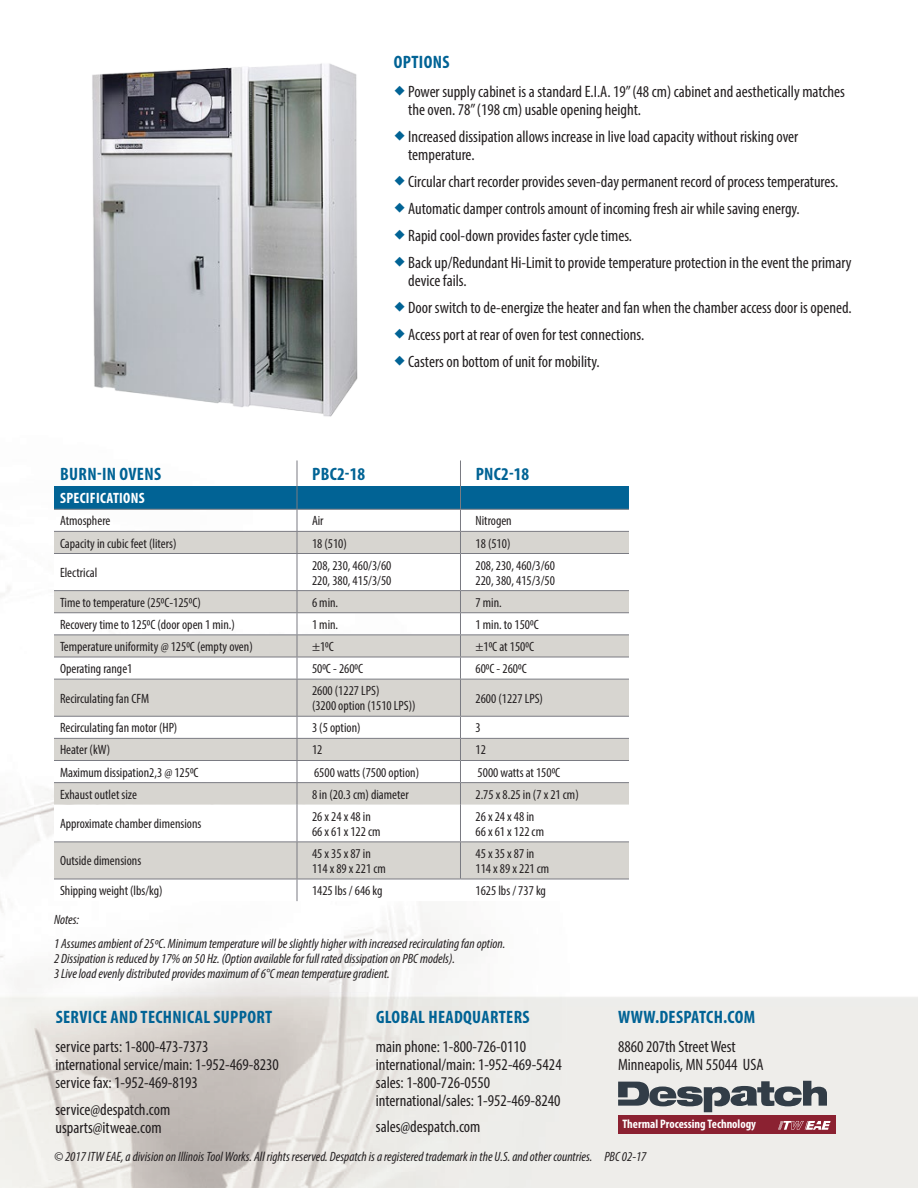
<style>
.page{position:relative;width:918px;height:1188px;background:#fff}
.page>*{position:absolute;margin:0;border:0;box-sizing:border-box;transform-origin:0 0}
.t1{font:700 condensed 18px "Myriad Pro";letter-spacing:.02em;color:#016395}
.t2{font:condensed 16.5px/18px "Myriad Pro";color:#231f20}
.t3{font:700 condensed 15px "Myriad Pro";letter-spacing:.02em;color:#fff}
.t4{font:condensed 13.5px/15px "Myriad Pro";color:#231f20}
.t5{font:italic condensed 13.5px/24px "Myriad Pro";color:#231f20}
.t6{font:700 condensed 12.3px "Myriad Pro";color:#fff}
.s1{color:#016395}
</style>
<div class="page">
<img style="left:0;top:586px;width:918px;height:602px">
<svg style="left:54px;top:554px;width:575px;height:347px"></svg>
<svg style="left:54px;top:460px;width:575px;height:93px"></svg>
<hr style="left:460px;top:531px;width:169px;height:1px;background:#7a7b82">
<hr style="left:54px;top:553px;width:243px;height:1px;background:#7a7b82">
<hr style="left:297px;top:554px;width:1px;height:36px;background:#7a7b82">
<hr style="left:297px;top:553px;width:163px;height:1px;background:#7a7b82">
<hr style="left:460px;top:554px;width:1px;height:36px;background:#7a7b82">
<hr style="left:460px;top:553px;width:169px;height:1px;background:#7a7b82">
<hr style="left:54px;top:590px;width:243px;height:1px;background:#7a7b82">
<hr style="left:297px;top:590px;width:163px;height:1px;background:#7a7b82">
<hr style="left:460px;top:590px;width:169px;height:1px;background:#7a7b82">
<hr style="left:54px;top:612px;width:243px;height:1px;background:#7a7b82">
<hr style="left:297px;top:612px;width:163px;height:1px;background:#7a7b82">
<hr style="left:460px;top:612px;width:169px;height:1px;background:#7a7b82">
<hr style="left:54px;top:634px;width:243px;height:1px;background:#7a7b82">
<hr style="left:297px;top:634px;width:163px;height:1px;background:#7a7b82">
<hr style="left:460px;top:634px;width:169px;height:1px;background:#7a7b82">
<hr style="left:54px;top:657px;width:243px;height:1px;background:#7a7b82">
<svg style="left:297px;top:591px;width:1px;height:88px"></svg>
<hr style="left:297px;top:657px;width:163px;height:1px;background:#7a7b82">
<svg style="left:460px;top:591px;width:1px;height:88px"></svg>
<hr style="left:460px;top:657px;width:169px;height:1px;background:#7a7b82">
<hr style="left:54px;top:679px;width:243px;height:1px;background:#7a7b82">
<hr style="left:297px;top:680px;width:1px;height:36px;background:#7a7b82">
<hr style="left:297px;top:679px;width:163px;height:1px;background:#7a7b82">
<hr style="left:460px;top:680px;width:1px;height:36px;background:#7a7b82">
<hr style="left:460px;top:679px;width:169px;height:1px;background:#7a7b82">
<hr style="left:54px;top:716px;width:243px;height:1px;background:#7a7b82">
<hr style="left:297px;top:716px;width:163px;height:1px;background:#7a7b82">
<hr style="left:460px;top:716px;width:169px;height:1px;background:#7a7b82">
<hr style="left:54px;top:738px;width:243px;height:1px;background:#7a7b82">
<hr style="left:297px;top:738px;width:163px;height:1px;background:#7a7b82">
<hr style="left:460px;top:738px;width:169px;height:1px;background:#7a7b82">
<hr style="left:54px;top:760px;width:243px;height:1px;background:#7a7b82">
<hr style="left:297px;top:760px;width:163px;height:1px;background:#7a7b82">
<hr style="left:460px;top:760px;width:169px;height:1px;background:#7a7b82">
<hr style="left:54px;top:782px;width:243px;height:1px;background:#7a7b82">
<svg style="left:297px;top:717px;width:1px;height:88px"></svg>
<hr style="left:297px;top:782px;width:163px;height:1px;background:#7a7b82">
<svg style="left:460px;top:717px;width:1px;height:88px"></svg>
<hr style="left:460px;top:782px;width:169px;height:1px;background:#7a7b82">
<hr style="left:297px;top:805px;width:1px;height:37px;background:#7a7b82">
<hr style="left:460px;top:805px;width:1px;height:37px;background:#7a7b82">
<hr style="left:54px;top:842px;width:243px;height:1px;background:#7a7b82">
<hr style="left:297px;top:842px;width:1px;height:37px;background:#7a7b82">
<hr style="left:297px;top:842px;width:163px;height:1px;background:#7a7b82">
<hr style="left:460px;top:842px;width:1px;height:37px;background:#7a7b82">
<hr style="left:460px;top:842px;width:169px;height:1px;background:#7a7b82">
<hr style="left:54px;top:879px;width:243px;height:1px;background:#7a7b82">
<svg style="left:297px;top:880px;width:1px;height:21px"></svg>
<hr style="left:297px;top:879px;width:163px;height:1px;background:#7a7b82">
<hr style="left:460px;top:879px;width:169px;height:1px;background:#7a7b82">
<img style="left:92px;top:63px;width:266px;height:354px">
<div style="left:618px;top:1116px;width:217px;height:18px;background:#8b2131"></div>
<svg style="left:778px;top:1121px;width:53px;height:9px"></svg>
<svg style="left:618px;top:1081px;width:209px;height:31px"></svg>
<p class="t1" style="left:394px;top:51px;width:57px">OPTIONS</p>
<p class="t2" style="left:408px;top:82px;width:438px;text-indent:-14px"><span class="s1">◆</span> Power supply cabinet is a standard E.I.A. 19” (48 cm) cabinet and aesthetically matches the oven. 78” (198 cm) usable opening height.</p>
<p class="t2" style="left:408px;top:127px;width:392px;text-indent:-14px"><span class="s1">◆</span> Increased dissipation allows increase in live load capacity without risking over temperature.</p>
<p class="t2" style="left:394px;top:172px;width:446px"><span class="s1">◆</span> Circular chart recorder provides seven-day permanent record of process temperatures.</p>
<p class="t2" style="left:394px;top:199px;width:408px"><span class="s1">◆</span> Automatic damper controls amount of incoming fresh air while saving energy.</p>
<p class="t2" style="left:394px;top:226px;width:240px"><span class="s1">◆</span> Rapid cool-down provides faster cycle times.</p>
<p class="t2" style="left:408px;top:253px;width:445px;text-indent:-14px"><span class="s1">◆</span> Back up/Redundant Hi-Limit to provide temperature protection in the event the primary device fails.</p>
<p class="t2" style="left:394px;top:298px;width:460px"><span class="s1">◆</span> Door switch to de-energize the heater and fan when the chamber access door is opened.</p>
<p class="t2" style="left:394px;top:325px;width:252px"><span class="s1">◆</span> Access port at rear of oven for test connections.</p>
<p class="t2" style="left:394px;top:352px;width:208px"><span class="s1">◆</span> Casters on bottom of unit for mobility.</p>
<p class="t1" style="left:60px;top:463px;width:102px">BURN-IN OVENS</p>
<p class="t1" style="left:312px;top:463px;width:54px">PBC2-18</p>
<p class="t1" style="left:476px;top:463px;width:55px">PNC2-18</p>
<p class="t3" style="left:60px;top:489px;width:86px">SPECIFICATIONS</p>
<p class="t4" style="left:60px;top:513px;width:52px">Atmosphere</p>
<p class="t4" style="left:312px;top:513px;width:13px">Air</p>
<p class="t4" style="left:476px;top:513px;width:38px">Nitrogen</p>
<p class="t4" style="left:60px;top:535px;width:118px">Capacity in cubic feet (liters)</p>
<p class="t4" style="left:312px;top:535px;width:36px">18 (510)</p>
<p class="t4" style="left:476px;top:535px;width:36px">18 (510)</p>
<p class="t4" style="left:60px;top:565px;width:39px">Electrical</p>
<p class="t4" style="left:312px;top:557px;width:81px">208, 230, 460/3/60<br>220, 380, 415/3/50</p>
<p class="t4" style="left:476px;top:557px;width:81px">208, 230, 460/3/60<br>220, 380, 415/3/50</p>
<p class="t4" style="left:60px;top:595px;width:142px">Time to temperature (250C-1250C)</p>
<p class="t4" style="left:312px;top:595px;width:28px">6 min.</p>
<p class="t4" style="left:476px;top:595px;width:28px">7 min.</p>
<p class="t4" style="left:60px;top:617px;width:176px">Recovery time to 1250C (door open 1 min.)</p>
<p class="t4" style="left:312px;top:617px;width:28px">1 min.</p>
<p class="t4" style="left:476px;top:617px;width:65px">1 min. to 1500C</p>
<p class="t4" style="left:60px;top:639px;width:194px">Temperature uniformity @ 1250C (empty oven)</p>
<p class="t4" style="left:312px;top:639px;width:23px">±10C</p>
<p class="t4" style="left:476px;top:639px;width:60px">±10C at 1500C</p>
<p class="t4" style="left:60px;top:661px;width:74px">Operating range1</p>
<p class="t4" style="left:312px;top:661px;width:53px">500C - 2600C</p>
<p class="t4" style="left:476px;top:661px;width:53px">600C - 2600C</p>
<p class="t4" style="left:60px;top:691px;width:91px">Recirculating fan CFM</p>
<p class="t4" style="left:312px;top:683px;width:105px">2600 (1227 LPS)<br>(3200 option (1510 LPS))</p>
<p class="t4" style="left:476px;top:691px;width:69px">2600 (1227 LPS)</p>
<p class="t4" style="left:60px;top:720px;width:119px">Recirculating fan motor (HP)</p>
<p class="t4" style="left:312px;top:720px;width:50px">3 (5 option)</p>
<p class="t4" style="left:476px;top:720px;width:7px">3</p>
<p class="t4" style="left:60px;top:742px;width:52px">Heater (kW)</p>
<p class="t4" style="left:312px;top:742px;width:12px">12</p>
<p class="t4" style="left:476px;top:742px;width:12px">12</p>
<p class="t4" style="left:60px;top:764px;width:140px">Maximum dissipation2,3 @ 1250C</p>
<p class="t4" style="left:314px;top:764px;width:106px">6500 watts (7500 option)</p>
<p class="t4" style="left:478px;top:764px;width:84px">5000 watts at 1500C</p>
<p class="t4" style="left:60px;top:787px;width:78px">Exhaust outlet size</p>
<p class="t4" style="left:312px;top:787px;width:98px">8 in (20.3 cm) diameter</p>
<p class="t4" style="left:476px;top:787px;width:105px">2.75 x 8.25 in (7 x 21 cm)</p>
<p class="t4" style="left:60px;top:816px;width:143px">Approximate chamber dimensions</p>
<p class="t4" style="left:312px;top:809px;width:70px">26 x 24 x 48 in<br>66 x 61 x 122 cm</p>
<p class="t4" style="left:476px;top:809px;width:70px">26 x 24 x 48 in<br>66 x 61 x 122 cm</p>
<p class="t4" style="left:60px;top:853px;width:83px">Outside dimensions</p>
<p class="t4" style="left:312px;top:846px;width:75px">45 x 35 x 87 in<br>114 x 89 x 221 cm</p>
<p class="t4" style="left:476px;top:846px;width:75px">45 x 35 x 87 in<br>114 x 89 x 221 cm</p>
<p class="t4" style="left:60px;top:883px;width:104px">Shipping weight (lbs/kg)</p>
<p class="t4" style="left:312px;top:883px;width:72px">1425 lbs / 646 kg</p>
<p class="t4" style="left:476px;top:883px;width:72px">1625 lbs / 737 kg</p>
<p class="t5" style="left:54px;top:908px;width:453px">Notes:<br>1 Assumes ambient of 25ºC. Minimum temperature will be slightly higher with increased recirculating fan option.</p>
<p class="t5" style="left:54px;top:951px;width:403px;line-height:15px">2 Dissipation is reduced by 17% on 50 Hz. (Option available for full rated dissipation on PBC models).<br>3 Live load evenly distributed provides maximum of 6°C mean temperature gradient.</p>
<p class="t1" style="left:56px;top:1006px;width:218px">SERVICE AND TECHNICAL SUPPORT</p>
<p class="t2" style="left:56px;top:1037px;width:225px">service parts: 1-800-473-7373<br>international service/main: 1-952-469-8230 service fax: 1-952-469-8193</p>
<p class="t2" style="left:56px;top:1100px;width:116px">service@despatch.com usparts@itweae.com</p>
<p class="t1" style="left:376px;top:1006px;width:155px">GLOBAL HEADQUARTERS</p>
<p class="t2" style="left:376px;top:1037px;width:187px">main phone: 1-800-726-0110 international/main: 1-952-469-5424 sales: 1-800-726-0550 international/sales: 1-952-469-8240</p>
<p class="t2" style="left:376px;top:1118px;width:106px">sales@despatch.com</p>
<p class="t1" style="left:618px;top:1006px;width:139px">WWW.DESPATCH.COM</p>
<p class="t2" style="left:618px;top:1037px;width:147px">8860 207th Street West<br>Minneapolis, MN 55044 USA</p>
<p class="t6" style="left:622px;top:1117px;width:135px">Thermal Processing Technology</p>
<p class="t5" style="left:54px;top:1144px;width:594px">© 2017 ITW EAE, a division on Illinois Tool Works. All rights reserved. Despatch is a registered trademark in the U.S. and other countries. PBC 02-17</p>
</div>
